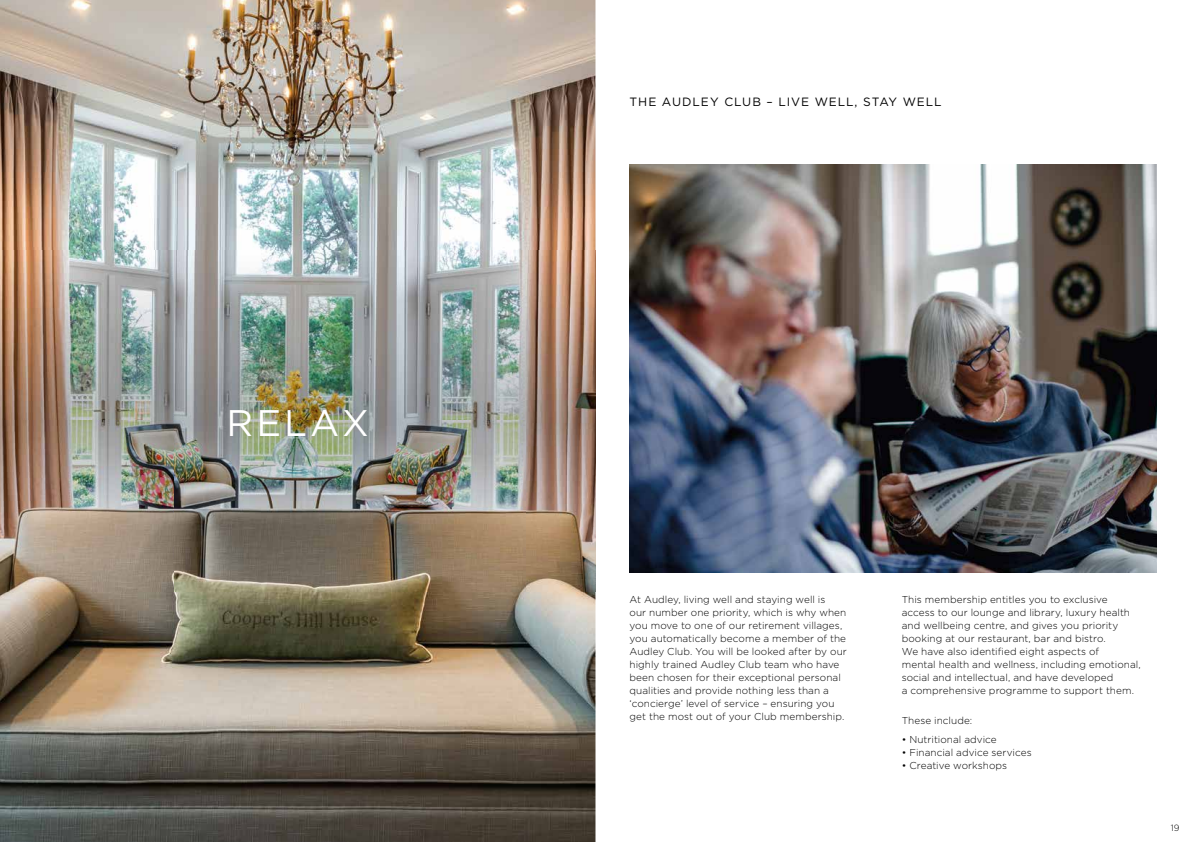
<style>
.page{position:relative;width:1191px;height:842px;background:#fff}
.page>*{position:absolute;margin:0;border:0;box-sizing:border-box;transform-origin:0 0}
.t1{font:37px "Gotham";letter-spacing:.08em;color:#fff}
.t2{font:12px "Gotham";letter-spacing:.075em;color:#000}
.t3{font:300 10px/13px "Gotham";letter-spacing:.005em;color:#000}
.t4{font:300 9px "Gotham";color:#000}
</style>
<div class="page">
<img style="left:0;top:0;width:595px;height:842px">
<svg style="left:595px;top:251px;width:1px;height:340px"></svg>
<img style="left:0;top:251px;width:595px;height:340px">
<img style="left:629px;top:164px;width:528px;height:409px">
<h1 class="t1" style="left:227px;top:399px;width:144px">RELAX</h1>
<p class="t2" style="left:629px;top:94px;width:314px">THE AUDLEY CLUB – LIVE WELL, STAY WELL</p>
<p class="t3" style="left:629px;top:593px;width:219px">At Audley, living well and staying well is<br>our number one priority, which is why when you move to one of our retirement villages, you automatically become a member of the Audley Club. You will be looked after by our highly trained Audley Club team who have been chosen for their exceptional personal qualities and provide nothing less than a ‘concierge’ level of service – ensuring you get the most out of your Club membership.</p>
<p class="t3" style="left:901px;top:593px;width:240px">This membership entitles you to exclusive access to our lounge and library, luxury health and wellbeing centre, and gives you priority booking at our restaurant, bar and bistro.<br>We have also identified eight aspects of<br>mental health and wellness, including emotional, social and intellectual, and have developed<br>a comprehensive programme to support them.</p>
<p class="t3" style="left:901px;top:714px;width:72px">These include:</p>
<p class="t3" style="left:901px;top:733px;width:96px">• Nutritional advice</p>
<p class="t3" style="left:901px;top:746px;width:131px">• Financial advice services</p>
<p class="t3" style="left:901px;top:759px;width:107px">• Creative workshops</p>
<p class="t4" style="left:1170px;top:822px;width:10px">19</p>
</div>
